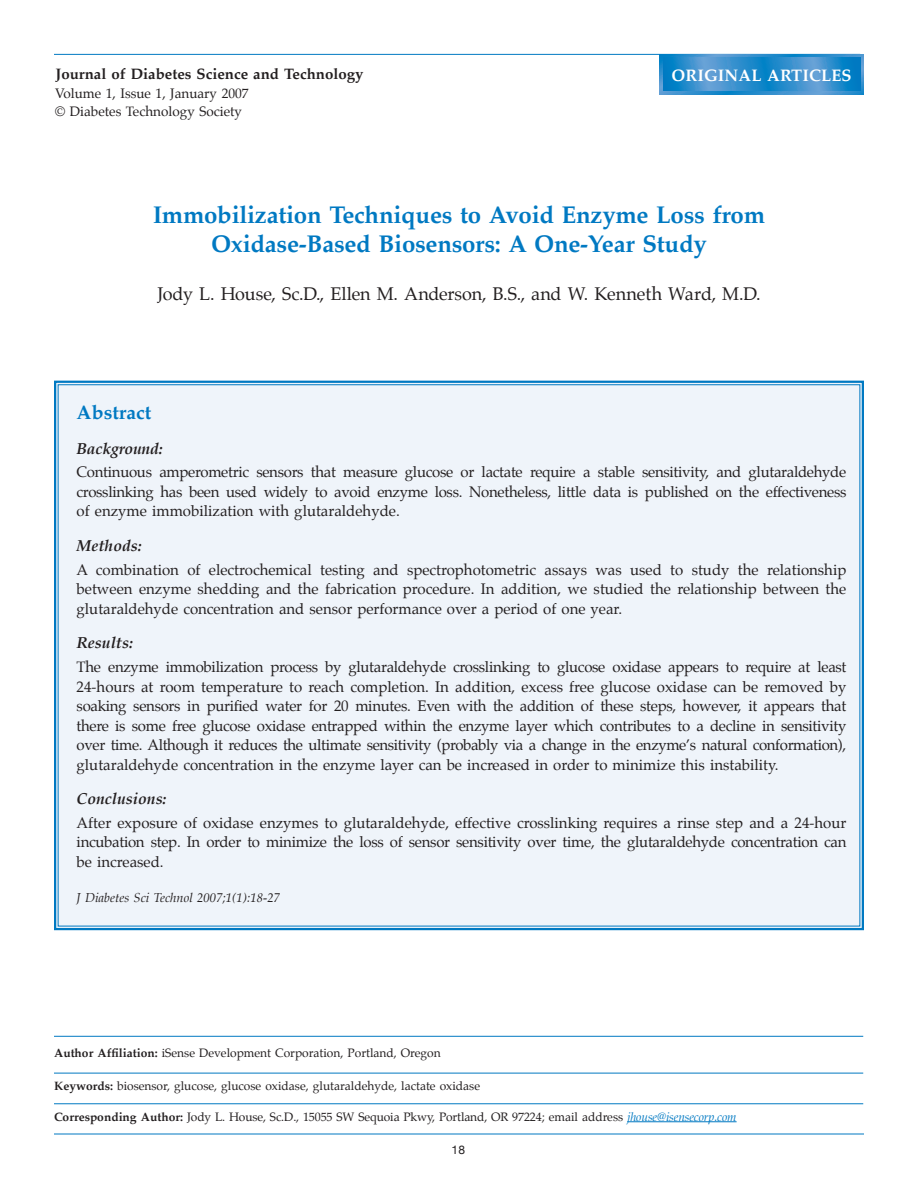
<style>
.page{position:relative;width:918px;height:1188px;background:#fff}
.page>*{position:absolute;margin:0;border:0;box-sizing:border-box;transform-origin:0 0}
.t1{font:700 24px/28.8px "Palatino";letter-spacing:-.01em;color:#0079c2;text-align:center}
.t2{font:700 19.5px "Palatino";color:#0079c2}
.t3{font:18px "Palatino";letter-spacing:-.005em;color:#231f20}
.t4{font:700 16.5px "Palatino";letter-spacing:.01em;color:#fff}
.t5{font:italic 700 15.75px "Palatino";color:#231f20}
.t6{font:15px/19.5px "Palatino";color:#231f20;text-align:justify}
.t7{font:700 15px "Palatino";color:#231f20}
.t8{font:13.5px/18px "Palatino";color:#231f20}
.t9{font:italic 12.75px "Palatino";color:#231f20}
.t10{font:12px "Palatino";color:#231f20}
.t11{font:12px "Helvetica Neue";color:#231f20}
.s1{font-weight:700}
.s2{font-style:italic;color:#0079c2}
</style>
<div class="page">
<hr style="left:54px;top:1134px;width:810px;height:1px;background:#0079c2">
<div style="left:54px;top:380px;width:810px;height:551px;background:#eff4fa"></div>
<hr style="left:627px;top:1121px;width:110px;height:1px;background:#0079c2">
<hr style="left:54px;top:1036px;width:809px;height:1px;background:#0079c2">
<hr style="left:54px;top:1073px;width:809px;height:1px;background:#0079c2">
<hr style="left:54px;top:1103px;width:809px;height:1px;background:#0079c2">
<hr style="left:54px;top:54px;width:806px;height:1px;background:#0079c2">
<svg style="left:660px;top:54px;width:204px;height:41px;background:#3590cd"></svg>
<svg style="left:663px;top:57px;width:198px;height:34px;background:#2f8ecc"></svg>
<p class="t7" style="left:56px;top:61px;width:309px">Journal of Diabetes Science and Technology</p>
<p class="t8" style="left:55px;top:85px;width:195px">Volume 1, Issue 1, January 2007 © Diabetes Technology Society</p>
<p class="t4" style="left:671px;top:61px;width:182px">ORIGINAL ARTICLES</p>
<h1 class="t1" style="left:153px;top:200px;width:614px">Immobilization Techniques to Avoid Enzyme Loss from<br>Oxidase-Based Biosensors: A One-Year Study</h1>
<p class="t3" style="left:157px;top:279px;width:605px">Jody L. House, Sc.D., Ellen M. Anderson, B.S., and W. Kenneth Ward, M.D.</p>
<h2 class="t2" style="left:77px;top:396px;width:76px">Abstract</h2>
<p class="t5" style="left:77px;top:436px;width:88px">Background:</p>
<p class="t6" style="left:77px;top:463px;width:771px">Continuous amperometric sensors that measure glucose or lactate require a stable sensitivity, and glutaraldehyde crosslinking has been used widely to avoid enzyme loss. Nonetheless, little data is published on the effectiveness of enzyme immobilization with glutaraldehyde.</p>
<p class="t5" style="left:77px;top:533px;width:67px">Methods:</p>
<p class="t6" style="left:77px;top:560px;width:771px">A combination of electrochemical testing and spectrophotometric assays was used to study the relationship between enzyme shedding and the fabrication procedure. In addition, we studied the relationship between the glutaraldehyde concentration and sensor performance over a period of one year.</p>
<p class="t5" style="left:77px;top:630px;width:58px">Results:</p>
<p class="t6" style="left:77px;top:657px;width:771px">The enzyme immobilization process by glutaraldehyde crosslinking to glucose oxidase appears to require at least 24-hours at room temperature to reach completion. In addition, excess free glucose oxidase can be removed by soaking sensors in purified water for 20 minutes. Even with the addition of these steps, however, it appears that there is some free glucose oxidase entrapped within the enzyme layer which contributes to a decline in sensitivity over time. Although it reduces the ultimate sensitivity (probably via a change in the enzyme’s natural conformation), glutaraldehyde concentration in the enzyme layer can be increased in order to minimize this instability.</p>
<p class="t5" style="left:77px;top:786px;width:91px">Conclusions:</p>
<p class="t6" style="left:77px;top:813px;width:771px">After exposure of oxidase enzymes to glutaraldehyde, effective crosslinking requires a rinse step and a 24-hour incubation step. In order to minimize the loss of sensor sensitivity over time, the glutaraldehyde concentration can be increased.</p>
<p class="t9" style="left:77px;top:888px;width:205px">J Diabetes Sci Technol 2007;1(1):18-27</p>
<p class="t10" style="left:54px;top:1043px;width:388px"><span class="s1">Author Affiliation:</span> iSense Development Corporation, Portland, Oregon</p>
<p class="t10" style="left:54px;top:1076px;width:428px"><span class="s1">Keywords:</span> biosensor, glucose, glucose oxidase, glutaraldehyde, lactate oxidase</p>
<p class="t10" style="left:54px;top:1106px;width:684px"><span class="s1">Corresponding Author:</span> Jody L. House, Sc.D., 15055 SW Sequoia Pkwy, Portland, OR 97224; email address <span class="s2">jhouse@isensecorp.com</span></p>
<p class="t11" style="left:451px;top:1143px;width:15px">18</p>
</div>
